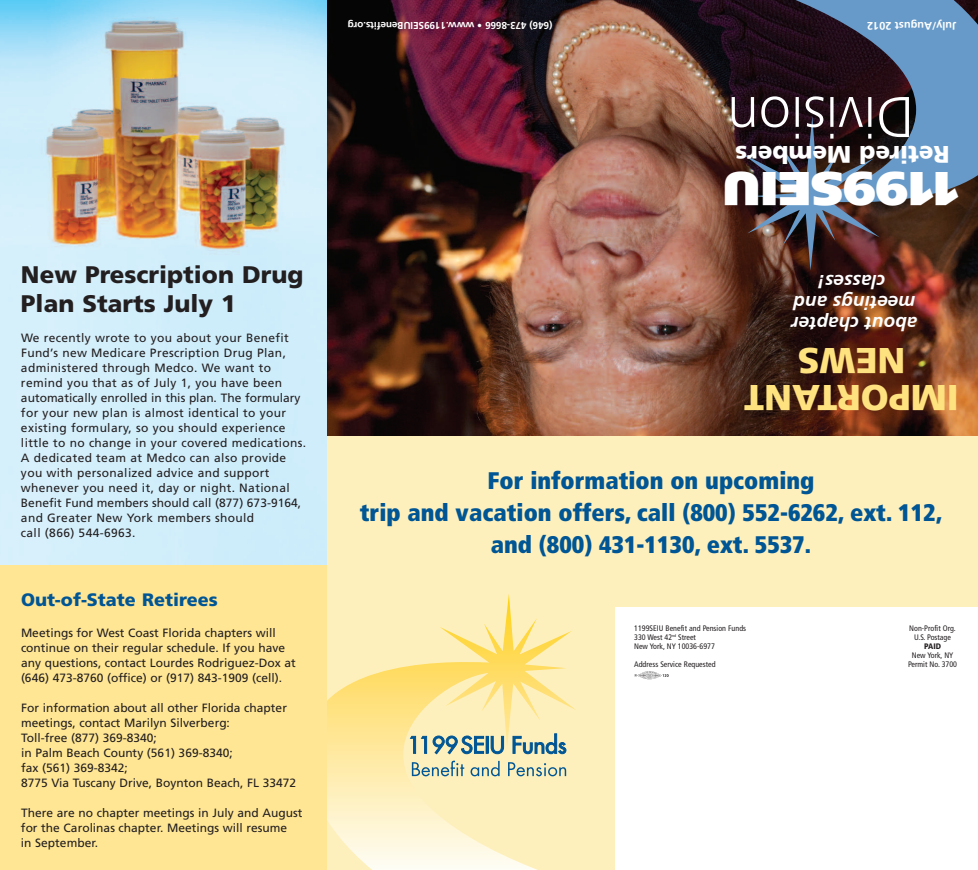
<style>
.page{position:relative;width:978px;height:870px;background:#fff}
.page>*{position:absolute;margin:0;border:0;box-sizing:border-box;transform-origin:0 0}
.t1{font:300 60px "Frutiger Next LT";color:#fff}
.t2{font:900 47.5px "Frutiger";color:#fff}
.t3{font:900 36px/37px "Frutiger";color:#ffe280;text-align:center}
.t4{font:900 condensed 24px/32px "Frutiger";color:#005594;text-align:center}
.t5{font:900 24px/28.8px "Frutiger";color:#231f20}
.t6{font:900 24px "Frutiger";color:#fff}
.t7{font:italic 700 19px/21px "Frutiger";color:#fff;text-align:center}
.t8{font:900 18px "Frutiger";color:#005594}
.t9{font:12px/15px "Frutiger";letter-spacing:.03em;color:#231f20}
.t10{font:12px/15px "Frutiger";color:#231f20}
.t11{font:700 11px "Frutiger";color:#fff}
.t12{font:700 10px "Frutiger";color:#fff}
.t13{font:condensed 8px/9px "Frutiger";color:#231f20;text-align:center}
.t14{font:900 condensed 8px "Frutiger";color:#231f20}
</style>
<div class="page">
<img style="left:0;top:0;width:978px;height:870px">
<h3 class="t5" style="left:21px;top:262px;width:284px">New Prescription Drug<br>Plan Starts July 1</h3>
<p class="t9" style="left:21px;top:331px;width:287px">We recently wrote to you about your Benefit Fund’s new Medicare Prescription Drug Plan, administered through Medco. We want to remind you that as of July 1, you have been automatically enrolled in this plan. The formulary for your new plan is almost identical to your existing formulary, so you should experience little to no change in your covered medications.<br>A dedicated team at Medco can also provide you with personalized advice and support whenever you need it, day or night. National Benefit Fund members should call (877) 673-9164, and Greater New York members should<br>call (866) 544-6963.</p>
<h3 class="t8" style="left:21px;top:592px;width:198px">Out-of-State Retirees</h3>
<p class="t10" style="left:21px;top:626px;width:276px">Meetings for West Coast Florida chapters will continue on their regular schedule. If you have any questions, contact Lourdes Rodriguez-Dox at (646) 473-8760 (office) or (917) 843-1909 (cell).</p>
<p class="t10" style="left:21px;top:701px;width:277px">For information about all other Florida chapter meetings, contact Marilyn Silverberg:<br>Toll-free (877) 369-8340;<br>in Palm Beach County (561) 369-8340;<br>fax (561) 369-8342;<br>8775 Via Tuscany Drive, Boynton Beach, FL 33472</p>
<p class="t10" style="left:21px;top:806px;width:283px">There are no chapter meetings in July and August for the Carolinas chapter. Meetings will resume<br>in September.</p>
<p class="t12" style="left:552px;top:30px;width:206px;rotate:-180deg">) 646 ( 6668 - 374 • w w w UI ES9911 . B ne o . s t i f e gr</p>
<p class="t11" style="left:957px;top:30px;width:91px;rotate:-180deg">uJ A/ y l u g u t s 2102</p>
<h1 class="t1" style="left:914px;top:150px;width:189px;rotate:-180deg">D noisivi</h1>
<h3 class="t6" style="left:950px;top:164px;width:216px;rotate:-180deg">R e erit d M e m b e sr</h3>
<h2 class="t2" style="left:958px;top:208px;width:236px;rotate:-180deg">911 9 S E UI</h2>
<h3 class="t7" style="left:918px;top:332px;width:128px;rotate:-180deg">ba o u t hc pa ret m ni tee g s na d<br>!sessal c</h3>
<h3 class="t3" style="left:959px;top:413px;width:216px;rotate:-180deg">MI POR AT NT<br>NEWS</h3>
<h3 class="t4" style="left:360px;top:467px;width:584px">For information on upcoming<br>trip and vacation offers, call (800) 552-6262, ext. 112, and (800) 431-1130, ext. 5537.</h3>
<p class="t13" style="left:634px;top:624px;width:113px;text-align:left">1199SEIU Benefit and Pension Funds<br>330 West 42<sup>nd</sup> Street<br>New York, NY 10036-6977</p>
<p class="t13" style="left:634px;top:660px;width:83px">Address Service Requested</p>
<p class="t13" style="left:909px;top:624px;width:48px">Non-Profit Org.<br>U.S. Postage</p>
<p class="t14" style="left:924px;top:643px;width:18px">PAID</p>
<p class="t13" style="left:908px;top:651px;width:51px">New York, NY<br>Permit No. 3700</p>
</div>
